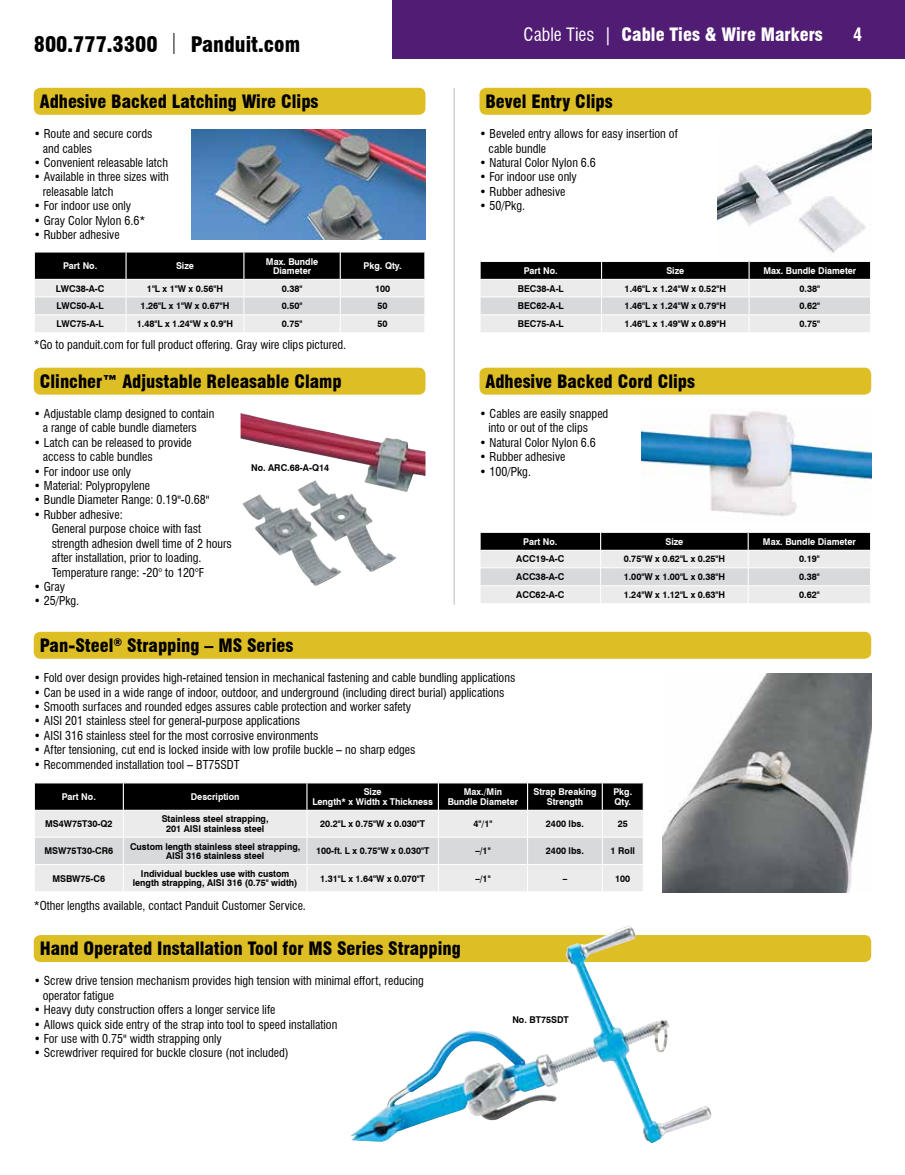
<style>
.page{position:relative;width:905px;height:1175px;background:#fff}
.page>*{position:absolute;margin:0;border:0;box-sizing:border-box;transform-origin:0 0}
.t1{font:900 condensed 21px "Swiss 721 BT";color:#000}
.t2{font:900 condensed 18px "Swiss 721 BT";color:#000}
.t3{font:900 condensed 18px "Swiss 721 BT";color:#fff}
.t4{font:700 condensed 18px "Swiss 721 BT";color:#fff}
.t5{font:condensed 12px/14.4px "Swiss 721 BT";color:#000}
.t6{font:700 9.3px/9.3px "Swiss 721 BT";color:#000;text-align:center;scale:.95 1}
.t7{font:700 9.3px/9.3px "Swiss 721 BT";color:#fff;text-align:center;scale:.95 1}
.s1{font-weight:300}
.s2{font-weight:400}
</style>
<div class="page">
<div style="left:392px;top:0;width:512px;height:58px;background:#511c74"></div>
<div style="left:34px;top:88px;width:391px;height:27px;background:#debe25;border-radius:7px"></div>
<img style="left:192px;top:129px;width:233px;height:110px">
<svg style="left:34px;top:252px;width:391px;height:80px;background:#9b9b9c"></svg>
<div style="left:34px;top:632px;width:837px;height:26px;background:#debe25;border-radius:7px"></div>
<svg style="left:34px;top:783px;width:610px;height:108px;background:#aeafaf"></svg>
<img style="left:662px;top:673px;width:209px;height:219px">
<div style="left:34px;top:935px;width:837px;height:27px;background:#debe25;border-radius:7px"></div>
<img style="left:350px;top:926px;width:278px;height:216px">
<div style="left:479px;top:88px;width:392px;height:27px;background:#debe25;border-radius:7px"></div>
<img style="left:718px;top:129px;width:153px;height:124px">
<svg style="left:480px;top:261px;width:391px;height:71px;background:#b0b0b1"></svg>
<div style="left:34px;top:368px;width:391px;height:26px;background:#debe25;border-radius:7px"></div>
<img style="left:240px;top:413px;width:185px;height:159px">
<div style="left:479px;top:368px;width:392px;height:26px;background:#debe25;border-radius:7px"></div>
<svg style="left:480px;top:532px;width:391px;height:71px;background:#b0b0b1"></svg>
<img style="left:641px;top:411px;width:230px;height:106px">
<hr style="left:454px;top:88px;width:1px;height:516px;background:#bcbec0">
<h1 class="t1" style="left:34px;top:32px;width:268px">800.777.3300 <span class="s1">|</span> Panduit.com</h1>
<h2 class="t3" style="left:523px;top:23px;width:301px"><span class="s2">Cable Ties |</span> Cable Ties &amp; Wire Markers</h2>
<h2 class="t2" style="left:40px;top:91px;width:280px">Adhesive Backed Latching Wire Clips</h2>
<p class="t5" style="left:43px;top:127px;width:111px;text-indent:-9px">• Route and secure cords and cables</p>
<p class="t5" style="left:34px;top:155px;width:136px">• Convenient releasable latch</p>
<p class="t5" style="left:43px;top:170px;width:127px;text-indent:-9px">• Available in three sizes with releasable latch</p>
<p class="t5" style="left:34px;top:199px;width:99px">• For indoor use only</p>
<p class="t5" style="left:34px;top:213px;width:113px">• Gray Color Nylon 6.6*</p>
<p class="t5" style="left:34px;top:227px;width:87px">• Rubber adhesive</p>
<p class="t7" style="left:63px;top:261px;width:37px">Part No.</p>
<p class="t7" style="left:176px;top:261px;width:20px">Size</p>
<p class="t7" style="left:266px;top:256px;width:57px">Max. Bundle<br>Diameter</p>
<p class="t7" style="left:363px;top:261px;width:41px">Pkg. Qty.</p>
<p class="t6" style="left:56px;top:283px;width:53px">LWC38-A-C</p>
<p class="t6" style="left:147px;top:283px;width:82px">1"L x 1"W x 0.56"H</p>
<p class="t6" style="left:282px;top:283px;width:23px">0.38"</p>
<p class="t6" style="left:375px;top:283px;width:17px">100</p>
<p class="t6" style="left:57px;top:301px;width:51px">LWC50-A-L</p>
<p class="t6" style="left:141px;top:301px;width:95px">1.26"L x 1"W x 0.67"H</p>
<p class="t6" style="left:282px;top:301px;width:23px">0.50"</p>
<p class="t6" style="left:377px;top:301px;width:12px">50</p>
<p class="t6" style="left:57px;top:319px;width:51px">LWC75-A-L</p>
<p class="t6" style="left:137px;top:319px;width:103px">1.48"L x 1.24"W x 0.9"H</p>
<p class="t6" style="left:282px;top:319px;width:23px">0.75"</p>
<p class="t6" style="left:377px;top:319px;width:12px">50</p>
<h2 class="t4" style="left:853px;top:23px;width:10px">4</h2>
<h2 class="t2" style="left:485px;top:91px;width:129px">Bevel Entry Clips</h2>
<p class="t5" style="left:488px;top:127px;width:191px;text-indent:-9px">• Beveled entry allows for easy insertion of cable bundle</p>
<p class="t5" style="left:479px;top:155px;width:118px">• Natural Color Nylon 6.6</p>
<p class="t5" style="left:479px;top:170px;width:99px">• For indoor use only</p>
<p class="t5" style="left:479px;top:184px;width:87px">• Rubber adhesive</p>
<p class="t5" style="left:479px;top:199px;width:47px">• 50/Pkg.</p>
<p class="t7" style="left:523px;top:266px;width:37px">Part No.</p>
<p class="t7" style="left:666px;top:266px;width:20px">Size</p>
<p class="t7" style="left:763px;top:266px;width:99px">Max. Bundle Diameter</p>
<p class="t6" style="left:517px;top:283px;width:50px">BEC38-A-L</p>
<p class="t6" style="left:624px;top:283px;width:108px">1.46"L x 1.24"W x 0.52"H</p>
<p class="t6" style="left:799px;top:283px;width:23px">0.38"</p>
<p class="t6" style="left:517px;top:301px;width:50px">BEC62-A-L</p>
<p class="t6" style="left:624px;top:301px;width:108px">1.46"L x 1.24"W x 0.79"H</p>
<p class="t6" style="left:799px;top:301px;width:23px">0.62"</p>
<p class="t6" style="left:517px;top:319px;width:50px">BEC75-A-L</p>
<p class="t6" style="left:624px;top:319px;width:108px">1.46"L x 1.49"W x 0.89"H</p>
<p class="t6" style="left:799px;top:319px;width:23px">0.75"</p>
<p class="t5" style="left:34px;top:337px;width:314px">*Go to panduit.com for full product offering. Gray wire clips pictured.</p>
<h2 class="t2" style="left:40px;top:370px;width:303px">Clincher™ Adjustable Releasable Clamp</h2>
<p class="t5" style="left:43px;top:406px;width:173px;text-indent:-9px">• Adjustable clamp designed to contain a range of cable bundle diameters</p>
<p class="t5" style="left:43px;top:435px;width:151px;text-indent:-9px">• Latch can be released to provide access to cable bundles</p>
<p class="t5" style="left:34px;top:464px;width:99px">• For indoor use only</p>
<p class="t5" style="left:34px;top:478px;width:118px">• Material: Polypropylene</p>
<p class="t5" style="left:34px;top:493px;width:177px">• Bundle Diameter Range: 0.19"-0.68"</p>
<p class="t5" style="left:52px;top:507px;width:182px;text-indent:-18px">• Rubber adhesive:<br>General purpose choice with fast strength adhesion dwell time of 2 hours after installation, prior to loading.<br>Temperature range: -20° to 120°F</p>
<p class="t5" style="left:34px;top:579px;width:33px">• Gray</p>
<p class="t5" style="left:34px;top:594px;width:47px">• 25/Pkg.</p>
<p class="t6" style="left:251px;top:463px;width:84px">No. ARC.68-A-Q14</p>
<h2 class="t2" style="left:485px;top:370px;width:211px">Adhesive Backed Cord Clips</h2>
<p class="t5" style="left:488px;top:406px;width:121px;text-indent:-9px">• Cables are easily snapped into or out of the clips</p>
<p class="t5" style="left:479px;top:435px;width:118px">• Natural Color Nylon 6.6</p>
<p class="t5" style="left:479px;top:450px;width:87px">• Rubber adhesive</p>
<p class="t5" style="left:479px;top:464px;width:53px">• 100/Pkg.</p>
<p class="t7" style="left:523px;top:537px;width:37px">Part No.</p>
<p class="t7" style="left:665px;top:537px;width:20px">Size</p>
<p class="t7" style="left:763px;top:537px;width:99px">Max. Bundle Diameter</p>
<p class="t6" style="left:516px;top:554px;width:52px">ACC19-A-C</p>
<p class="t6" style="left:623px;top:554px;width:108px">0.75"W x 0.62"L x 0.25"H</p>
<p class="t6" style="left:799px;top:554px;width:23px">0.19"</p>
<p class="t6" style="left:516px;top:572px;width:52px">ACC38-A-C</p>
<p class="t6" style="left:623px;top:572px;width:108px">1.00"W x 1.00"L x 0.38"H</p>
<p class="t6" style="left:799px;top:572px;width:23px">0.38"</p>
<p class="t6" style="left:516px;top:590px;width:52px">ACC62-A-C</p>
<p class="t6" style="left:623px;top:590px;width:108px">1.24"W x 1.12"L x 0.63"H</p>
<p class="t6" style="left:799px;top:590px;width:23px">0.62"</p>
<h2 class="t2" style="left:40px;top:634px;width:255px">Pan-Steel<sup>®</sup> Strapping – MS Series</h2>
<p class="t5" style="left:34px;top:670px;width:483px">• Fold over design provides high-retained tension in mechanical fastening and cable bundling applications</p>
<p class="t5" style="left:34px;top:685px;width:472px">• Can be used in a wide range of indoor, outdoor, and underground (including direct burial) applications</p>
<p class="t5" style="left:34px;top:699px;width:379px">• Smooth surfaces and rounded edges assures cable protection and worker safety</p>
<p class="t5" style="left:34px;top:714px;width:268px">• AISI 201 stainless steel for general-purpose applications</p>
<p class="t5" style="left:34px;top:728px;width:286px">• AISI 316 stainless steel for the most corrosive environments</p>
<p class="t5" style="left:34px;top:742px;width:383px">• After tensioning, cut end is locked inside with low profile buckle – no sharp edges</p>
<p class="t5" style="left:34px;top:757px;width:207px">• Recommended installation tool – BT75SDT</p>
<p class="t7" style="left:62px;top:792px;width:37px">Part No.</p>
<p class="t7" style="left:191px;top:792px;width:53px">Description</p>
<p class="t7" style="left:312px;top:787px;width:128px">Size<br>Length* x Width x Thickness</p>
<p class="t7" style="left:447px;top:787px;width:76px">Max./Min<br>Bundle Diameter</p>
<p class="t7" style="left:533px;top:787px;width:68px">Strap Breaking<br>Strength</p>
<p class="t7" style="left:613px;top:787px;width:21px;text-align:left">Pkg.<br>Qty.</p>
<p class="t6" style="left:45px;top:819px;width:73px">MS4W75T30-Q2</p>
<p class="t6" style="left:162px;top:814px;width:114px">Stainless steel strapping,<br>201 AISI stainless steel</p>
<p class="t6" style="left:320px;top:819px;width:112px">20.2"L x 0.75"W x 0.030"T</p>
<p class="t6" style="left:473px;top:819px;width:21px">4"/1"</p>
<p class="t6" style="left:546px;top:819px;width:42px">2400 lbs.</p>
<p class="t6" style="left:617px;top:819px;width:12px">25</p>
<p class="t6" style="left:45px;top:846px;width:74px">MSW75T30-CR6</p>
<p class="t6" style="left:130px;top:841px;width:181px">Custom length stainless steel strapping,<br>AISI 316 stainless steel</p>
<p class="t6" style="left:316px;top:846px;width:121px">100-ft. L x 0.75"W x 0.030"T</p>
<p class="t6" style="left:475px;top:846px;width:18px">–/1"</p>
<p class="t6" style="left:546px;top:846px;width:42px">2400 lbs.</p>
<p class="t6" style="left:610px;top:846px;width:27px">1 Roll</p>
<p class="t6" style="left:52px;top:873px;width:57px">MSBW75-C6</p>
<p class="t6" style="left:133px;top:869px;width:175px">Individual buckles use with custom length strapping, AISI 316 (0.75" width)</p>
<p class="t6" style="left:320px;top:873px;width:112px">1.31"L x 1.64"W x 0.070"T</p>
<p class="t6" style="left:475px;top:873px;width:18px">–/1"</p>
<p class="t6" style="left:562px;top:873px;width:6px">–</p>
<p class="t6" style="left:615px;top:873px;width:17px">100</p>
<p class="t5" style="left:34px;top:898px;width:274px">*Other lengths available, contact Panduit Customer Service.</p>
<h2 class="t2" style="left:40px;top:938px;width:423px">Hand Operated Installation Tool for MS Series Strapping</h2>
<p class="t5" style="left:43px;top:973px;width:382px;text-indent:-9px">• Screw drive tension mechanism provides high tension with minimal effort, reducing operator fatigue</p>
<p class="t5" style="left:34px;top:1002px;width:243px">• Heavy duty construction offers a longer service life</p>
<p class="t5" style="left:34px;top:1017px;width:305px">• Allows quick side entry of the strap into tool to speed installation</p>
<p class="t5" style="left:34px;top:1031px;width:190px">• For use with 0.75" width strapping only</p>
<p class="t5" style="left:34px;top:1045px;width:256px">• Screwdriver required for buckle closure (not included)</p>
<p class="t6" style="left:512px;top:1015px;width:61px">No. BT75SDT</p>
</div>
